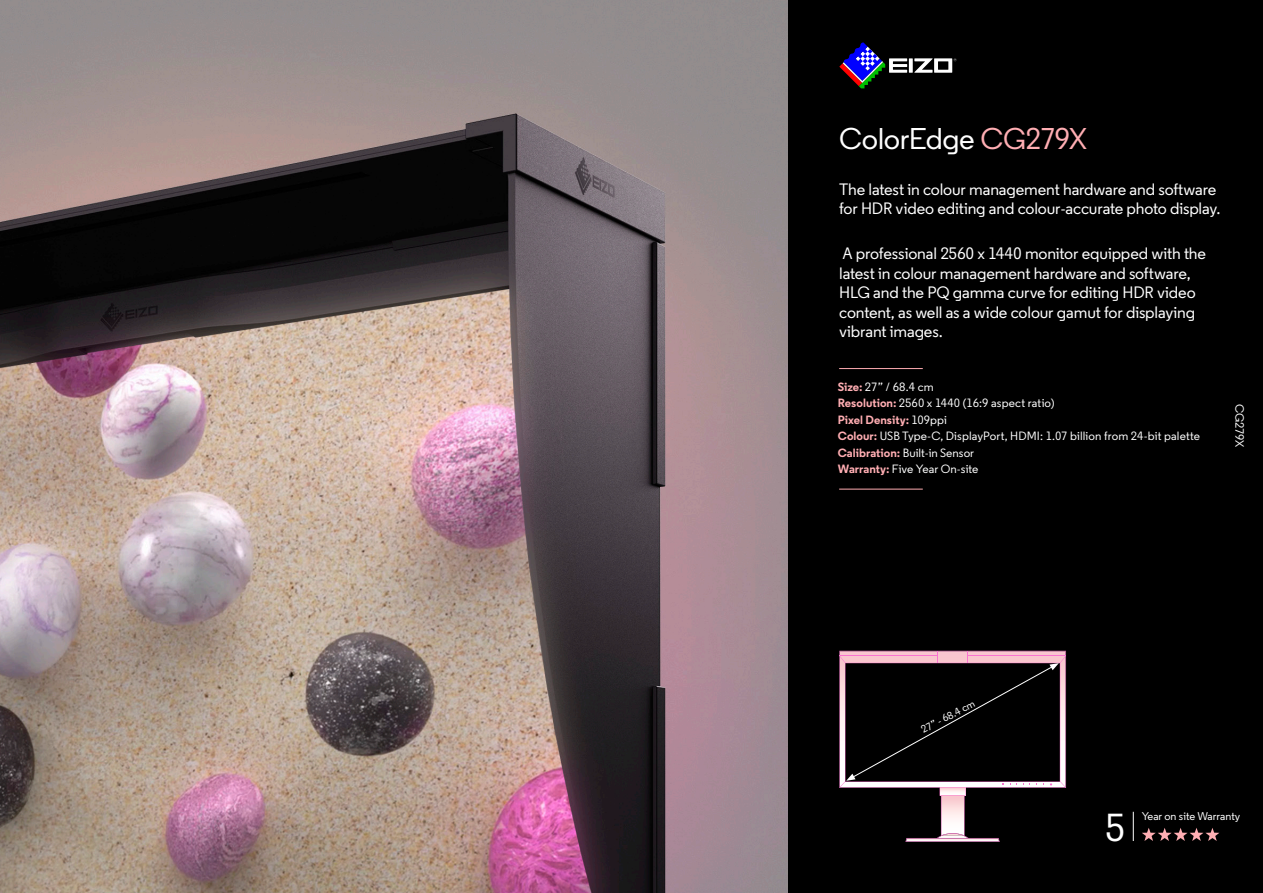
<style>
.page{position:relative;width:1263px;height:893px;background:#fff}
.page>*{position:absolute;margin:0;border:0;box-sizing:border-box;transform-origin:0 0}
.t1{font:500 39px "Regular";color:#fff}
.t2{font:500 30px "Regular";letter-spacing:-.02em;color:#fff}
.t3{font:500 16.5px/19.5px "Regular";letter-spacing:-.01em;color:#fff}
.t4{font:500 12px "Regular";letter-spacing:.005em;color:#fff}
.t5{font:700 12px "Regular";letter-spacing:.005em;color:#ffaeb3}
.t6{font:500 11.25px "Regular";color:#fff}
.t7{font:500 10.5px "Regular";color:#fff}
.s1{color:#ffaeb3}
.s2{font-weight:700;color:#ffaeb3}
.s3{font-weight:500;color:#fff}
</style>
<div class="page">
<img style="left:0;top:0;width:788px;height:893px">
<div style="left:788px;top:0;width:475px;height:893px;background:#000"></div>
<svg style="left:1142px;top:828px;width:77px;height:13px"></svg>
<svg style="left:1133px;top:812px;width:1px;height:29px"></svg>
<hr style="left:839px;top:368px;width:84px;height:1px;background:#ffaeb3">
<hr style="left:839px;top:489px;width:84px;height:1px;background:#ffaeb3">
<svg style="left:839px;top:651px;width:227px;height:191px"></svg>
<svg style="left:839px;top:42px;width:117px;height:46px"></svg>
<p class="t2" style="left:839px;top:121px;width:249px">ColorEdge <span class="s1">CG279X</span></p>
<p class="t3" style="left:839px;top:179px;width:383px">The latest in colour management hardware and software for HDR video editing and colour-accurate photo display.</p>
<p class="t3" style="left:839px;top:244px;width:368px">A professional 2560 x 1440 monitor equipped with the latest in colour management hardware and software, HLG and the PQ gamma curve for editing HDR video content, as well as a wide colour gamut for displaying vibrant images.</p>
<p class="t4" style="left:838px;top:379px;width:97px"><span class="s2">Size:</span> 27” / 68.4 cm</p>
<p class="t4" style="left:838px;top:396px;width:218px"><span class="s2">Resolution:</span> 2560 x 1440 (16:9 aspect ratio)</p>
<p class="t5" style="left:838px;top:412px;width:111px">Pixel Density: <span class="s3">109ppi</span></p>
<p class="t4" style="left:838px;top:429px;width:364px"><span class="s2">Colour:</span> USB Type-C, DisplayPort, HDMI: 1.07 billion from 24-bit palette</p>
<p class="t4" style="left:838px;top:445px;width:138px"><span class="s2">Calibration:</span> Built-in Sensor</p>
<p class="t4" style="left:838px;top:462px;width:142px"><span class="s2">Warranty:</span> Five Year On-site</p>
<p class="t4" style="left:1247px;top:404px;width:45px;rotate:90deg">CG279X</p>
<p class="t7" style="left:919px;top:724px;width:61px;rotate:-28deg">27” - 68.4 cm</p>
<p class="t1" style="left:1105px;top:803px;width:22px">5</p>
<p class="t6" style="left:1142px;top:809px;width:100px">Year on site Warranty</p>
</div>
